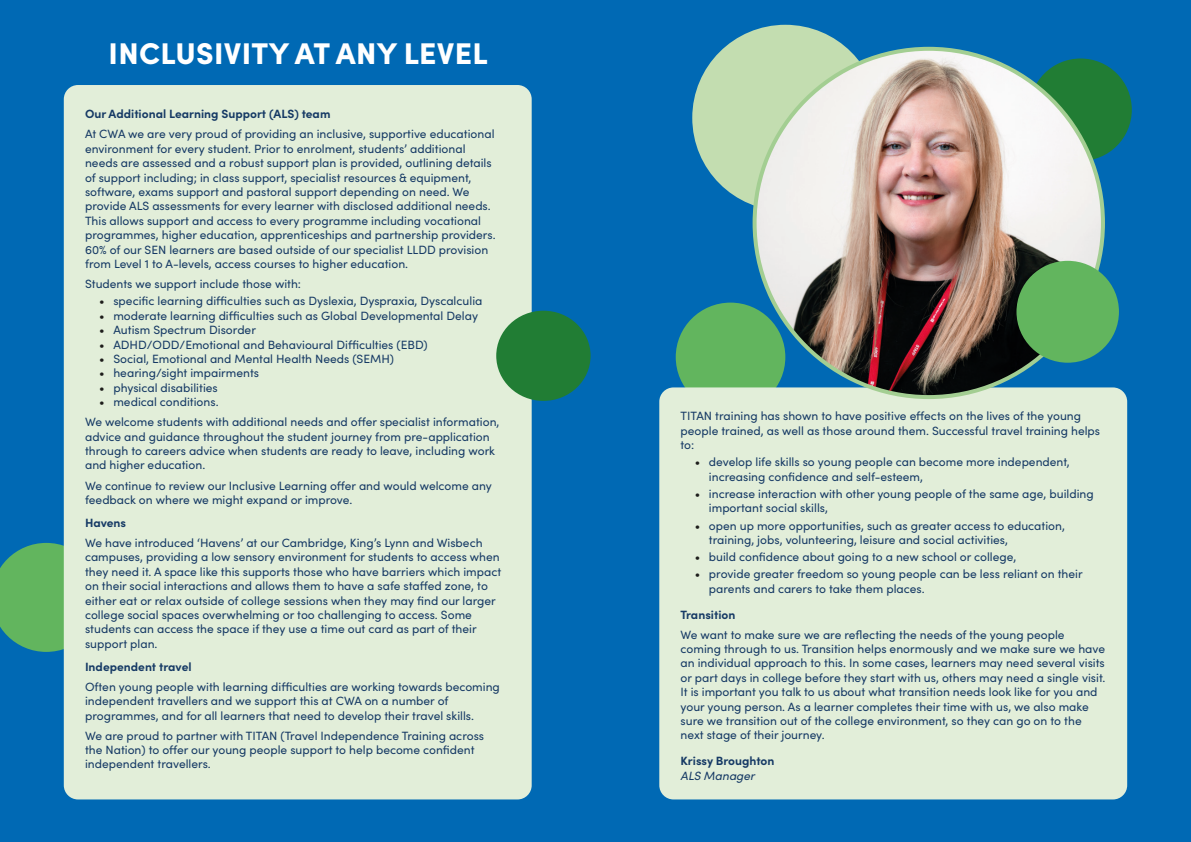
<style>
.page{position:relative;width:1191px;height:842px;background:#0069b4}
.page>*{position:absolute;margin:0;border:0;box-sizing:border-box;transform-origin:0 0}
.t1{font:900 30px "Sofia Pro";letter-spacing:.01em;color:#fff}
.t2{font:12px/14.4px "Sofia Pro";color:#163a65}
.t3{font:700 12px/14.4px "Sofia Pro";color:#163a65}
.s1{color:#1d1d1b}
.s2{font-weight:400;font-style:italic}
</style>
<div class="page">
<svg style="left:0;top:543px;width:64px;height:109px"></svg>
<div style="left:675px;top:303px;width:110px;height:109px;background:#62b55e;border-radius:50%"></div>
<div style="left:64px;top:85px;width:467px;height:714px;background:#e2eed9;border-radius:14px"></div>
<div style="left:659px;top:387px;width:468px;height:412px;background:#e2eed9;border-radius:14px"></div>
<div style="left:692px;top:25px;width:186px;height:186px;background:#c3ddb0;border-radius:50%"></div>
<div style="left:1029px;top:58px;width:102px;height:103px;background:#217d34;border-radius:50%"></div>
<img style="left:754px;top:49px;width:349px;height:348px;border-radius:174px">
<div style="left:1016px;top:261px;width:103px;height:102px;background:#62b55e;border-radius:50%"></div>
<div style="left:496px;top:311px;width:94px;height:90px;background:#217d34;border-radius:50%"></div>
<p class="t1" style="left:109px;top:30px;width:381px">INCLUSIVITY AT ANY LEVEL</p>
<p class="t3" style="left:85px;top:106px;width:247px">Our Additional Learning Support (ALS) team</p>
<p class="t2" style="left:85px;top:126px;width:412px">At CWA we are very proud of providing an inclusive, supportive educational environment for every student. Prior to enrolment, students’ additional needs are assessed and a robust support plan is provided, outlining details of support including; in class support, specialist resources &amp; equipment, software, exams support and pastoral support depending on need. We provide ALS assessments for every learner with disclosed additional needs.<br>This allows support and access to every programme including vocational programmes, higher education, apprenticeships and partnership providers.<br>60% of our SEN learners are based outside of our specialist LLDD provision from Level 1 to A-levels, access courses to higher education.</p>
<p class="t2" style="left:85px;top:276px;width:217px">Students we support include those with:</p>
<p class="t2" style="left:99px;top:293px;width:385px"><span class="s1">•</span> specific learning difficulties such as Dyslexia, Dyspraxia, Dyscalculia</p>
<p class="t2" style="left:99px;top:308px;width:380px"><span class="s1">•</span> moderate learning difficulties such as Global Developmental Delay</p>
<p class="t2" style="left:99px;top:322px;width:158px"><span class="s1">•</span> Autism Spectrum Disorder</p>
<p class="t2" style="left:99px;top:336px;width:330px"><span class="s1">•</span> ADHD/ODD/Emotional and Behavioural Difficulties (EBD)</p>
<p class="t2" style="left:99px;top:351px;width:296px"><span class="s1">•</span> Social, Emotional and Mental Health Needs (SEMH)</p>
<p class="t2" style="left:99px;top:365px;width:161px"><span class="s1">•</span> hearing/sight impairments</p>
<p class="t2" style="left:99px;top:380px;width:120px"><span class="s1">•</span> physical disabilities</p>
<p class="t2" style="left:99px;top:394px;width:121px"><span class="s1">•</span> medical conditions.</p>
<p class="t2" style="left:85px;top:414px;width:416px">We welcome students with additional needs and offer specialist information, advice and guidance throughout the student journey from pre-application through to careers advice when students are ready to leave, including work and higher education.</p>
<p class="t2" style="left:85px;top:477px;width:408px">We continue to review our Inclusive Learning offer and would welcome any feedback on where we might expand or improve.</p>
<p class="t3" style="left:85px;top:514px;width:43px">Havens</p>
<p class="t2" style="left:85px;top:535px;width:418px">We have introduced ‘Havens’ at our Cambridge, King’s Lynn and Wisbech campuses, providing a low sensory environment for students to access when they need it. A space like this supports those who have barriers which impact on their social interactions and allows them to have a safe staffed zone, to either eat or relax outside of college sessions when they may find our larger college social spaces overwhelming or too challenging to access. Some students can access the space if they use a time out card as part of their support plan.</p>
<p class="t3" style="left:85px;top:658px;width:108px">Independent travel</p>
<p class="t2" style="left:85px;top:679px;width:416px">Often young people with learning difficulties are working towards becoming independent travellers and we support this at CWA on a number of programmes, and for all learners that need to develop their travel skills.</p>
<p class="t2" style="left:85px;top:727px;width:400px">We are proud to partner with TITAN (Travel Independence Training across the Nation) to offer our young people support to help become confident independent travellers.</p>
<p class="t2" style="left:680px;top:408px;width:421px">TITAN training has shown to have positive effects on the lives of the young people trained, as well as those around them. Successful travel training helps to:</p>
<p class="t2" style="left:709px;top:454px;width:362px;text-indent:-14px"><span class="s1">•</span> develop life skills so young people can become more independent, increasing confidence and self-esteem,</p>
<p class="t2" style="left:709px;top:486px;width:386px;text-indent:-14px"><span class="s1">•</span> increase interaction with other young people of the same age, building important social skills,</p>
<p class="t2" style="left:709px;top:517px;width:357px;text-indent:-14px"><span class="s1">•</span> open up more opportunities, such as greater access to education, training, jobs, volunteering, leisure and social activities,</p>
<p class="t2" style="left:694px;top:549px;width:323px"><span class="s1">•</span> build confidence about going to a new school or college,</p>
<p class="t2" style="left:709px;top:566px;width:375px;text-indent:-14px"><span class="s1">•</span> provide greater freedom so young people can be less reliant on their parents and carers to take them places.</p>
<p class="t3" style="left:680px;top:606px;width:56px">Transition</p>
<p class="t2" style="left:680px;top:627px;width:426px">We want to make sure we are reflecting the needs of the young people coming through to us. Transition helps enormously and we make sure we have an individual approach to this. In some cases, learners may need several visits or part days in college before they start with us, others may need a single visit.<br>It is important you talk to us about what transition needs look like for you and your young person. As a learner completes their time with us, we also make sure we transition out of the college environment, so they can go on to the next stage of their journey.</p>
<p class="t3" style="left:680px;top:753px;width:95px">Krissy Broughton<br><span class="s2">ALS Manager</span></p>
</div>
